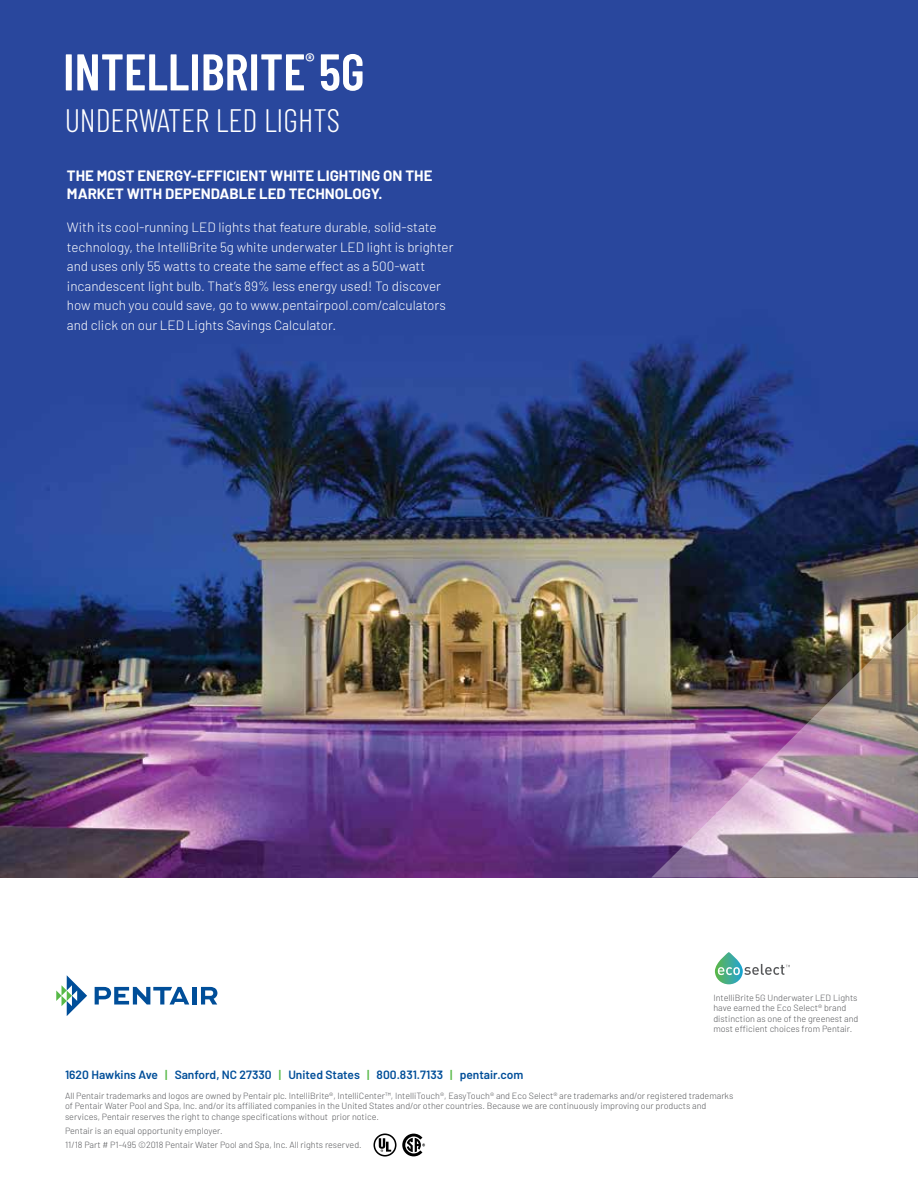
<style>
.page{position:relative;width:918px;height:1188px;background:#fff}
.page>*{position:absolute;margin:0;border:0;box-sizing:border-box;transform-origin:0 0}
.t1{font:600 51.6px "Barlow Condensed";color:#fff}
.t2{font:300 32.55px "Barlow Condensed";color:#fff}
.t3{font:600 20.85px "Barlow Condensed";color:#fff}
.t4{font:700 15px/18px "Barlow";color:#fff}
.t5{font:300 13.5px/19.5px "Barlow";color:#fff}
.t6{font:600 12px "Barlow";color:#004e99}
.t7{font:300 9px/10.5px "Barlow";color:#57585b}
.s1{color:#57b947}
</style>
<div class="page">
<img style="left:0;top:0;width:918px;height:878px">
<div style="left:373px;top:1134px;width:24px;height:23px;border:2px solid #000;border-radius:50%"></div>
<svg style="left:379px;top:1138px;width:12px;height:14px"></svg>
<svg style="left:402px;top:1134px;width:23px;height:22px"></svg>
<svg style="left:56px;top:975px;width:31px;height:41px"></svg>
<svg style="left:95px;top:987px;width:94px;height:18px"></svg>
<hr style="left:192px;top:987px;width:4px;height:18px;background:#004e99">
<svg style="left:201px;top:987px;width:16px;height:18px"></svg>
<svg style="left:715px;top:952px;width:28px;height:32px"></svg>
<svg style="left:718px;top:964px;width:72px;height:11px"></svg>
<img style="left:651px;top:614px;width:267px;height:264px">
<h3 class="t3" style="left:306px;top:46px;width:11px">®</h3>
<h1 class="t1" style="left:63px;top:35px;width:303px">INTELLIBRITE 5G</h1>
<h2 class="t2" style="left:65px;top:97px;width:277px">UNDERWATER LED LIGHTS</h2>
<h3 class="t4" style="left:67px;top:166px;width:367px">THE MOST ENERGY-EFFICIENT WHITE LIGHTING ON THE<br>MARKET WITH DEPENDABLE LED TECHNOLOGY.</h3>
<p class="t5" style="left:67px;top:217px;width:388px">With its cool-running LED lights that feature durable, solid-state technology, the IntelliBrite 5g white underwater LED light is brighter and uses only 55 watts to create the same effect as a 500-watt incandescent light bulb. That’s 89% less energy used! To discover how much you could save, go to www.pentairpool.com/calculators and click on our LED Lights Savings Calculator.</p>
<p class="t7" style="left:713px;top:991px;width:147px">IntelliBrite 5G Underwater LED Lights have earned the Eco Select® brand distinction as one of the greenest and most efficient choices from Pentair.</p>
<h3 class="t6" style="left:65px;top:1066px;width:460px">1620 Hawkins Ave <span class="s1">|</span> Sanford, NC 27330 <span class="s1">|</span> United States <span class="s1">|</span> 800.831.7133 <span class="s1">|</span> pentair.com</h3>
<p class="t7" style="left:65px;top:1090px;width:670px">All Pentair trademarks and logos are owned by Pentair plc. IntelliBrite®, IntelliCenter™, IntelliTouch®, EasyTouch® and Eco Select® are trademarks and/or registered trademarks of Pentair Water Pool and Spa, Inc. and/or its affiliated companies in the United States and/or other countries. Because we are continuously improving our products and services, Pentair reserves the right to change specifications without prior notice.</p>
<p class="t7" style="left:65px;top:1123px;width:298px;line-height:14px">Pentair is an equal opportunity employer.<br>11/18 Part # P1-495 ©2018 Pentair Water Pool and Spa, Inc. All rights reserved.</p>
</div>
